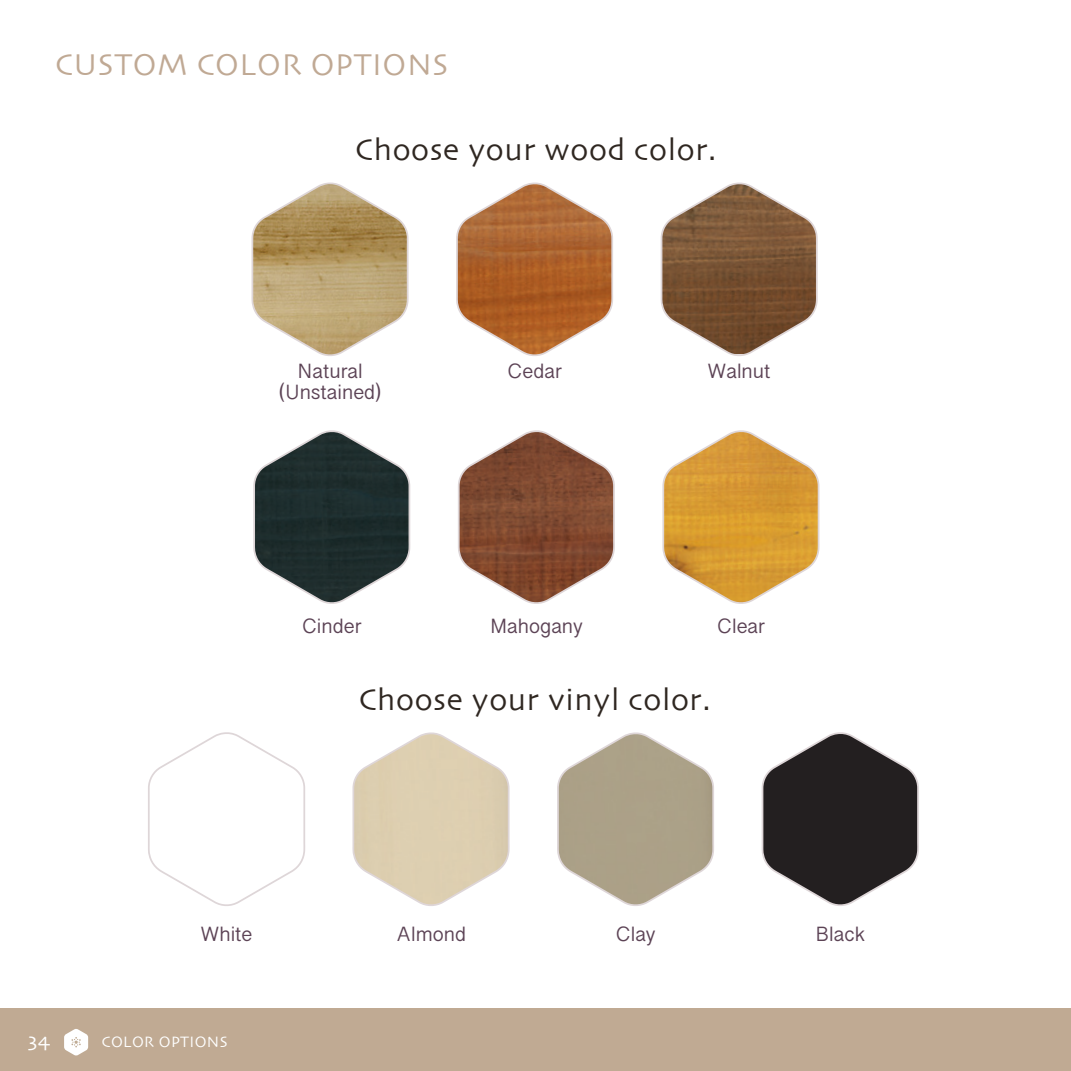
<style>
.page{position:relative;width:1071px;height:1071px;background:#fff}
.page>*{position:absolute;margin:0;border:0;box-sizing:border-box;transform-origin:0 0}
.t1{font:31.5px "Skia";letter-spacing:.02em;color:#2f2721}
.t2{font:31.5px "Skia";letter-spacing:.02em;color:#c0a994}
.t3{font:21px "Myanmar Sangam MN";color:#5c4355}
.t4{font:21px "Skia";color:#fff}
.t5{font:15.75px "Skia";letter-spacing:.02em;color:#fff}
</style>
<div class="page">
<svg style="left:148px;top:732px;width:157px;height:174px"></svg>
<svg style="left:761px;top:732px;width:158px;height:174px"></svg>
<div style="left:0;top:1008px;width:1071px;height:63px;background:#c0aa93"></div>
<svg style="left:251px;top:182px;width:158px;height:174px"></svg>
<svg style="left:456px;top:182px;width:157px;height:174px"></svg>
<svg style="left:253px;top:430px;width:158px;height:174px"></svg>
<svg style="left:660px;top:182px;width:158px;height:174px"></svg>
<svg style="left:662px;top:430px;width:158px;height:174px"></svg>
<svg style="left:458px;top:430px;width:157px;height:174px"></svg>
<svg style="left:557px;top:732px;width:157px;height:174px"></svg>
<svg style="left:352px;top:732px;width:158px;height:174px"></svg>
<svg style="left:64px;top:1029px;width:24px;height:27px"></svg>
<p class="t2" style="left:55px;top:46px;width:395px">CUSTOM COLOR OPTIONS</p>
<p class="t1" style="left:355px;top:131px;width:363px">Choose your wood color.</p>
<p class="t3" style="left:298px;top:359px;width:67px">Natural</p>
<p class="t3" style="left:279px;top:380px;width:105px">(Unstained)</p>
<p class="t3" style="left:508px;top:359px;width:56px">Cedar</p>
<p class="t3" style="left:708px;top:359px;width:65px">Walnut</p>
<p class="t3" style="left:302px;top:614px;width:61px">Cinder</p>
<p class="t3" style="left:490px;top:614px;width:94px">Mahogany</p>
<p class="t3" style="left:717px;top:614px;width:49px">Clear</p>
<p class="t1" style="left:358px;top:681px;width:354px">Choose your vinyl color.</p>
<p class="t3" style="left:200px;top:921px;width:54px">White</p>
<p class="t4" style="left:28px;top:1028px;width:24px">34</p>
<p class="t5" style="left:102px;top:1033px;width:128px">COLOR OPTIONS</p>
<p class="t3" style="left:396px;top:921px;width:72px">Almond</p>
<p class="t3" style="left:616px;top:921px;width:41px">Clay</p>
<p class="t3" style="left:816px;top:921px;width:51px">Black</p>
</div>
